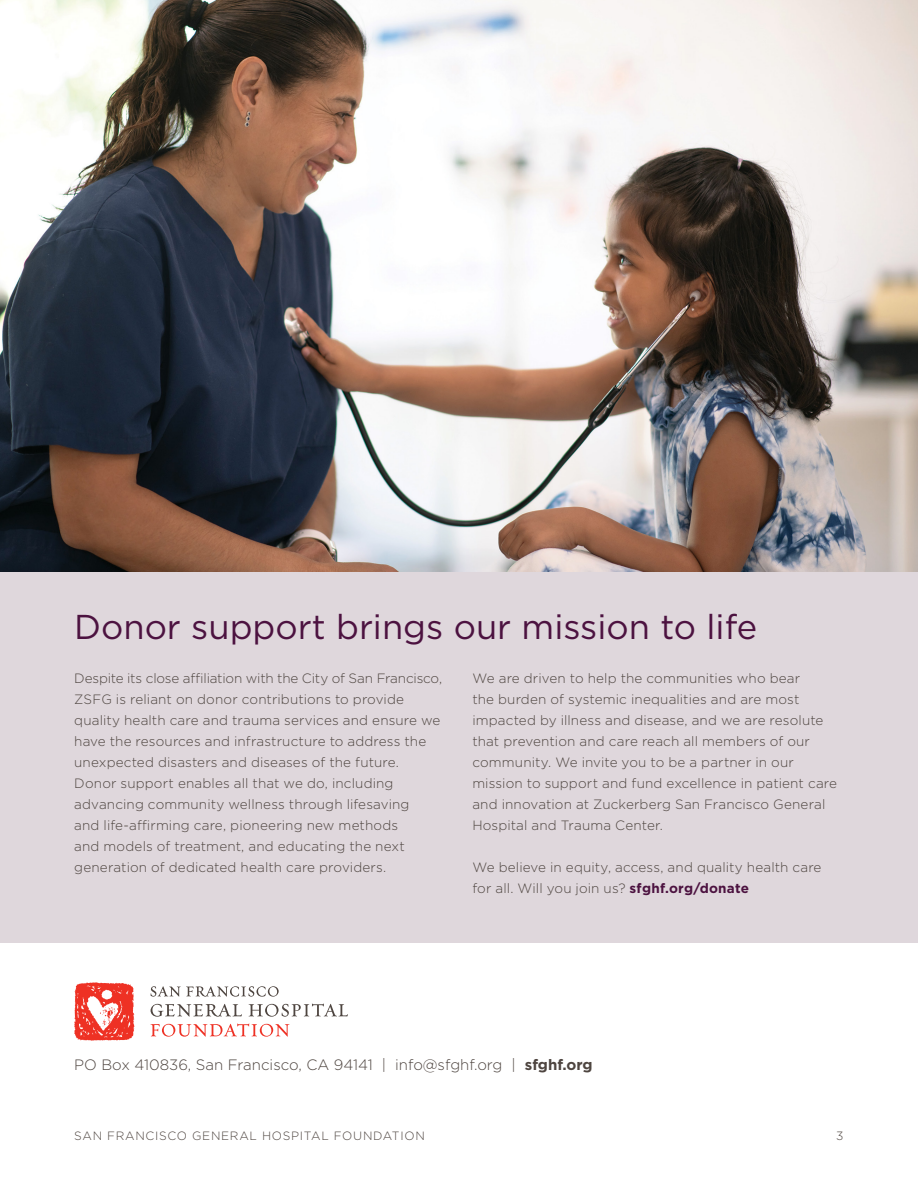
<style>
.page{position:relative;width:918px;height:1188px;background:#fff}
.page>*{position:absolute;margin:0;border:0;box-sizing:border-box;transform-origin:0 0}
.bigger_header{font:34.5px "Gotham";color:#4c1240}
.t1{font:300 15px "Gotham";color:#4e4540}
.body{font:300 13.5px/21px "Gotham";letter-spacing:.01em;color:#4e4540}
.t2{font:300 12px "Gotham";letter-spacing:.06em;color:#4e4540}
.s1{font-weight:700;color:#4c1240}
.s2{font-weight:700}
</style>
<div class="page">
<div style="left:0;top:571px;width:918px;height:372px;background:#dfd7dc"></div>
<img style="left:0;top:0;width:918px;height:571px">
<svg style="left:151px;top:986px;width:128px;height:11px"></svg>
<svg style="left:151px;top:1004px;width:91px;height:13px"></svg>
<svg style="left:249px;top:1004px;width:99px;height:13px"></svg>
<svg style="left:151px;top:1024px;width:138px;height:13px"></svg>
<svg style="left:74px;top:982px;width:60px;height:59px"></svg>
<p class="bigger_header" style="left:74px;top:608px;width:685px">Donor support brings our mission to life</p>
<p class="body" style="left:74px;top:668px;width:369px">Despite its close affiliation with the City of San Francisco, ZSFG is reliant on donor contributions to provide quality health care and trauma services and ensure we have the resources and infrastructure to address the unexpected disasters and diseases of the future.<br>Donor support enables all that we do, including advancing community wellness through lifesaving<br>and life-affirming care, pioneering new methods<br>and models of treatment, and educating the next generation of dedicated health care providers.</p>
<p class="body" style="left:472px;top:668px;width:366px">We are driven to help the communities who bear<br>the burden of systemic inequalities and are most impacted by illness and disease, and we are resolute that prevention and care reach all members of our community. We invite you to be a partner in our mission to support and fund excellence in patient care and innovation at Zuckerberg San Francisco General Hospital and Trauma Center.</p>
<p class="body" style="left:472px;top:857px;width:351px">We believe in equity, access, and quality health care for all. Will you join us? <span class="s1">sfghf.org/donate</span></p>
<p class="t1" style="left:74px;top:1055px;width:520px">PO Box 410836, San Francisco, CA 94141 | info@sfghf.org | <span class="s2">sfghf.org</span></p>
<p class="t2" style="left:74px;top:1128px;width:352px">SAN FRANCISCO GENERAL HOSPITAL FOUNDATION</p>
<p class="t2" style="left:836px;top:1128px;width:9px">3</p>
</div>
